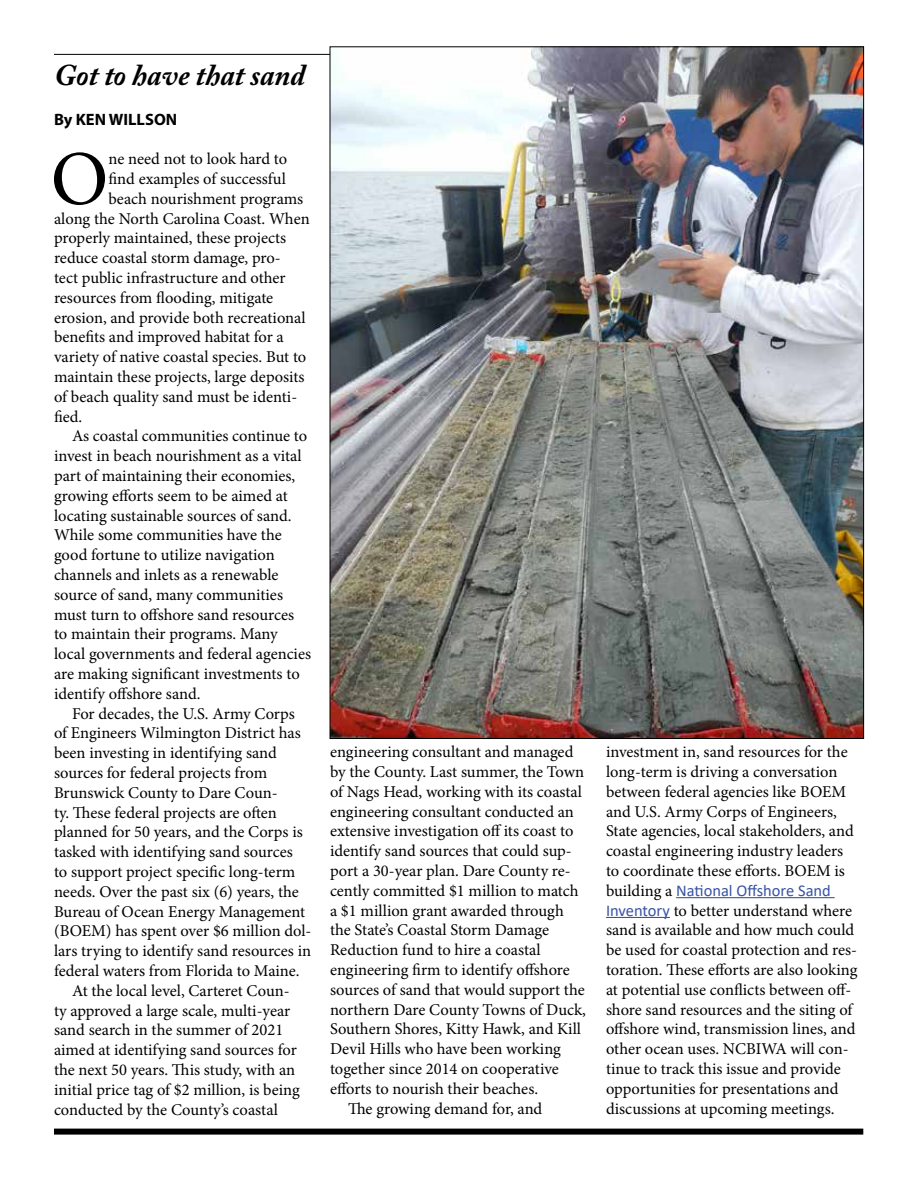
<style>
.page{position:relative;width:918px;height:1188px;background:#fff}
.page>*{position:absolute;margin:0;border:0;box-sizing:border-box;transform-origin:0 0}
.t1{font:77.4px "Minion Pro";color:#000}
.t2{font:italic 700 30px "Adobe Caslon Pro";color:#000}
.t3{font:16.5px/19.8px "Minion Pro";color:#000}
.t4{font:16.5px "Calibri";color:#3953a4}
.t5{font:700 16.5px "Myriad Pro";color:#000}
.s1{font-family:"Minion Pro";color:#000}
.s2{font-family:"Calibri";color:#3953a4}
</style>
<div class="page">
<div style="left:54px;top:1129px;width:809px;height:6px;background:#000"></div>
<hr style="left:54px;top:54px;width:809px;height:1px;background:#000">
<img style="left:332px;top:48px;width:530px;height:689px">
<hr style="left:676px;top:897px;width:159px;height:1px;background:#3953a4">
<hr style="left:606px;top:917px;width:64px;height:1px;background:#3953a4">
<h2 class="t2" style="left:54px;top:57px;width:253px">Got to have that sand</h2>
<p class="t5" style="left:54px;top:108px;width:125px">By KEN WILLSON</p>
<h1 class="t1" style="left:51px;top:127px;width:59px">O</h1>
<p class="t3" style="left:108px;top:149px;width:180px">ne need not to look hard to</p>
<p class="t3" style="left:108px;top:169px;width:179px">find examples of successful</p>
<p class="t3" style="left:108px;top:189px;width:196px">beach nourishment programs</p>
<p class="t3" style="left:54px;top:209px;width:257px">along the North Carolina Coast. When</p>
<p class="t3" style="left:54px;top:228px;width:234px">properly maintained, these projects</p>
<p class="t3" style="left:54px;top:248px;width:228px">reduce coastal storm damage, pro-</p>
<p class="t3" style="left:54px;top:268px;width:233px">tect public infrastructure and other</p>
<p class="t3" style="left:54px;top:288px;width:221px">resources from flooding, mitigate</p>
<p class="t3" style="left:54px;top:308px;width:253px">erosion, and provide both recreational</p>
<p class="t3" style="left:54px;top:327px;width:231px">benefits and improved habitat for a</p>
<p class="t3" style="left:54px;top:347px;width:254px">variety of native coastal species. But to</p>
<p class="t3" style="left:54px;top:367px;width:252px">maintain these projects, large deposits</p>
<p class="t3" style="left:54px;top:387px;width:245px">of beach quality sand must be identi-</p>
<p class="t3" style="left:54px;top:407px;width:30px">fied.</p>
<p class="t3" style="left:72px;top:426px;width:237px">As coastal communities continue to</p>
<p class="t3" style="left:54px;top:446px;width:249px">invest in beach nourishment as a vital</p>
<p class="t3" style="left:54px;top:466px;width:243px">part of maintaining their economies,</p>
<p class="t3" style="left:54px;top:486px;width:235px">growing efforts seem to be aimed at</p>
<p class="t3" style="left:54px;top:506px;width:239px">locating sustainable sources of sand.</p>
<p class="t3" style="left:54px;top:525px;width:229px">While some communities have the</p>
<p class="t3" style="left:54px;top:545px;width:222px">good fortune to utilize navigation</p>
<p class="t3" style="left:54px;top:565px;width:226px">channels and inlets as a renewable</p>
<p class="t3" style="left:54px;top:585px;width:231px">source of sand, many communities</p>
<p class="t3" style="left:54px;top:605px;width:242px">must turn to offshore sand resources</p>
<p class="t3" style="left:54px;top:624px;width:225px">to maintain their programs. Many</p>
<p class="t3" style="left:54px;top:644px;width:259px">local governments and federal agencies</p>
<p class="t3" style="left:54px;top:664px;width:247px">are making significant investments to</p>
<p class="t3" style="left:54px;top:684px;width:148px">identify offshore sand.</p>
<p class="t3" style="left:72px;top:704px;width:224px">For decades, the U.S. Army Corps</p>
<p class="t3" style="left:54px;top:723px;width:248px">of Engineers Wilmington District has</p>
<p class="t3" style="left:54px;top:743px;width:224px">been investing in identifying sand</p>
<p class="t3" style="left:54px;top:763px;width:215px">sources for federal projects from</p>
<p class="t3" style="left:54px;top:783px;width:225px">Brunswick County to Dare Coun-</p>
<p class="t3" style="left:54px;top:803px;width:224px">ty. These federal projects are often</p>
<p class="t3" style="left:54px;top:822px;width:250px">planned for 50 years, and the Corps is</p>
<p class="t3" style="left:54px;top:842px;width:240px">tasked with identifying sand sources</p>
<p class="t3" style="left:54px;top:862px;width:243px">to support project specific long-term</p>
<p class="t3" style="left:54px;top:882px;width:246px">needs. Over the past six (6) years, the</p>
<p class="t3" style="left:54px;top:902px;width:253px">Bureau of Ocean Energy Management</p>
<p class="t3" style="left:54px;top:921px;width:259px">(BOEM) has spent over $6 million dol-</p>
<p class="t3" style="left:54px;top:941px;width:259px">lars trying to identify sand resources in</p>
<p class="t3" style="left:54px;top:961px;width:247px">federal waters from Florida to Maine.</p>
<p class="t3" style="left:72px;top:981px;width:219px">At the local level, Carteret Coun-</p>
<p class="t3" style="left:54px;top:1001px;width:238px">ty approved a large scale, multi-year</p>
<p class="t3" style="left:54px;top:1020px;width:231px">sand search in the summer of 2021</p>
<p class="t3" style="left:54px;top:1040px;width:244px">aimed at identifying sand sources for</p>
<p class="t3" style="left:54px;top:1060px;width:243px">the next 50 years. This study, with an</p>
<p class="t3" style="left:54px;top:1080px;width:247px">initial price tag of $2 million, is being</p>
<p class="t3" style="left:54px;top:1100px;width:225px">conducted by the County’s coastal</p>
<p class="t3" style="left:330px;top:742px;width:245px">engineering consultant and managed</p>
<p class="t3" style="left:330px;top:762px;width:256px">by the County. Last summer, the Town</p>
<p class="t3" style="left:330px;top:782px;width:254px">of Nags Head, working with its coastal</p>
<p class="t3" style="left:330px;top:802px;width:245px">engineering consultant conducted an</p>
<p class="t3" style="left:330px;top:821px;width:245px">extensive investigation off its coast to</p>
<p class="t3" style="left:330px;top:841px;width:243px">identify sand sources that could sup-</p>
<p class="t3" style="left:330px;top:861px;width:242px">port a 30-year plan. Dare County re-</p>
<p class="t3" style="left:330px;top:881px;width:250px">cently committed $1 million to match</p>
<p class="t3" style="left:330px;top:901px;width:235px">a $1 million grant awarded through</p>
<p class="t3" style="left:330px;top:920px;width:221px">the State’s Coastal Storm Damage</p>
<p class="t3" style="left:330px;top:940px;width:212px">Reduction fund to hire a coastal</p>
<p class="t3" style="left:330px;top:960px;width:241px">engineering firm to identify offshore</p>
<p class="t3" style="left:330px;top:980px;width:256px">sources of sand that would support the</p>
<p class="t3" style="left:330px;top:1000px;width:258px">northern Dare County Towns of Duck,</p>
<p class="t3" style="left:330px;top:1019px;width:253px">Southern Shores, Kitty Hawk, and Kill</p>
<p class="t3" style="left:330px;top:1039px;width:232px">Devil Hills who have been working</p>
<p class="t3" style="left:330px;top:1059px;width:230px">together since 2014 on cooperative</p>
<p class="t3" style="left:330px;top:1079px;width:210px">efforts to nourish their beaches.</p>
<p class="t3" style="left:348px;top:1099px;width:196px">The growing demand for, and</p>
<p class="t3" style="left:606px;top:742px;width:249px">investment in, sand resources for the long-term is driving a conversation between federal agencies like BOEM and U.S. Army Corps of Engineers, State agencies, local stakeholders, and coastal engineering industry leaders to coordinate these efforts. BOEM is</p>
<p class="t4" style="left:606px;top:879px;width:226px"><span class="s1">building a</span> National Offshore Sand</p>
<p class="t3" style="left:606px;top:901px;width:253px"><span class="s2">Inventory</span> to better understand where sand is available and how much could be used for coastal protection and res&shy;toration. These efforts are also looking at potential use conflicts between off&shy;shore sand resources and the siting of offshore wind, transmission lines, and other ocean uses. NCBIWA will con&shy;tinue to track this issue and provide opportunities for presentations and discussions at upcoming meetings.</p>
</div>
